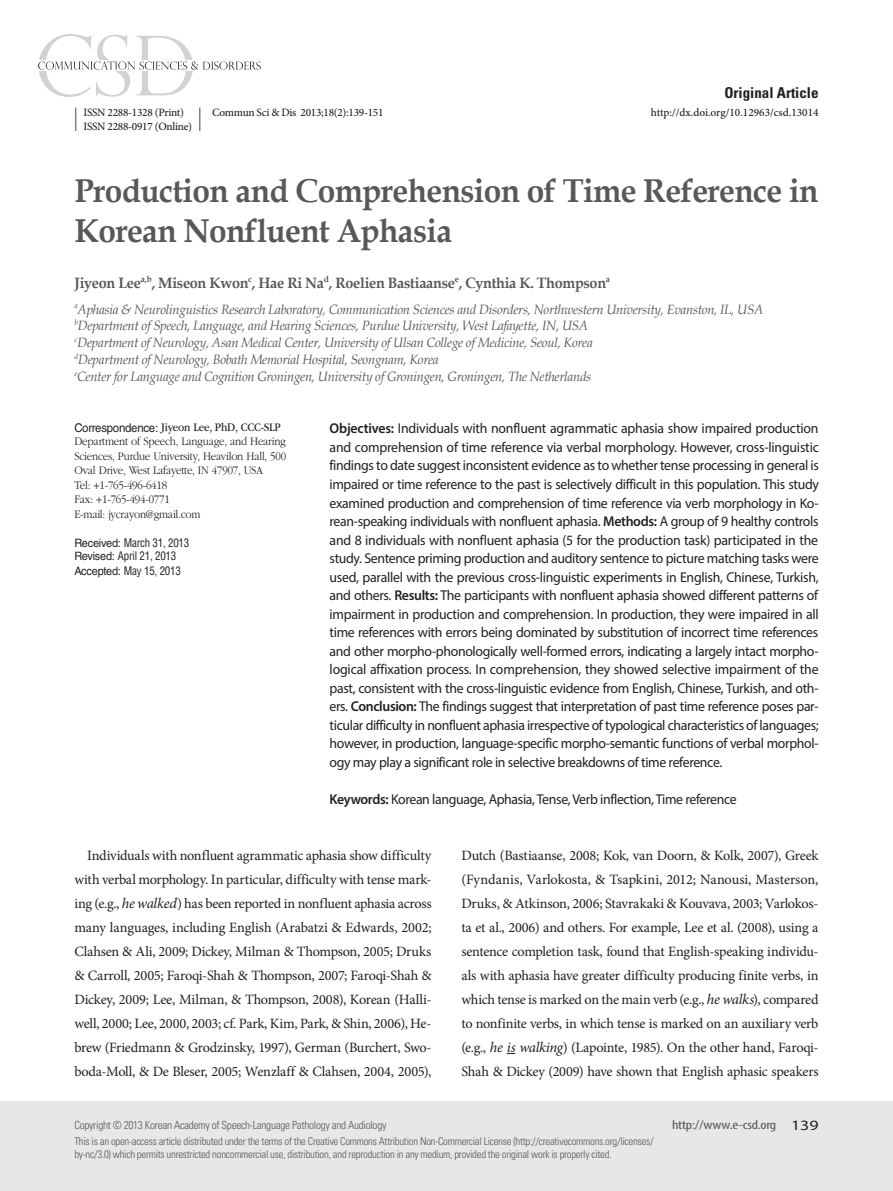
<style>
.page{position:relative;width:893px;height:1191px;background:#fff}
.page>*{position:absolute;margin:0;border:0;box-sizing:border-box;transform-origin:0 0}
.t1{font:700 33px/39.6px "Book Antiqua";letter-spacing:-.02em;color:#57585a;scale:.96 1}
.t2{font:700 15px "Book Antiqua";letter-spacing:-.02em;color:#57585a;scale:.96 1}
.t3{font:700 condensed 15px "Univers LT Std";color:#231f20}
.t4{font:14.25px/18.6px "Myriad Pro";letter-spacing:-.025em;color:#231f20;text-align:justify}
.t5{font:14.25px/24px "Minion Pro";letter-spacing:-.02em;color:#231f20;text-align:justify}
.t6{font:italic 13.5px/16.8px "Book Antiqua";letter-spacing:-.02em;color:#57585a;scale:.96 1}
.t7{font:condensed 12.75px "Myriad Pro";letter-spacing:-.015em;color:#57585a;scale:1.25 1}
.t8{font:300 12px/14.4px "ITC Garamond Std";letter-spacing:-.02em;color:#231f20;scale:.91 1}
.t9{font:condensed 11.55px/14px "Helvetica LT Std";letter-spacing:-.02em;color:#231f20;scale:.95 1}
.t10{font:500 11.25px "Minion Pro";letter-spacing:-.025em;color:#231f20}
.t11{font:300 condensed 11.25px "Univers LT Std";letter-spacing:-.025em;color:#57585a}
.t12{font:500 11.25px "Minion Pro";color:#231f20}
.t13{font:300 condensed 10.8px/12.9px "Univers LT Std";letter-spacing:-.025em;color:#57585a}
.s1{font-family:"Helvetica LT Std";font-weight:400}
.s2{font-weight:400}
.s3{font-stretch:normal}
.s4{font-weight:600}
.s5{font-style:italic;font-size:14.7px}
.s6{font-stretch:normal;font-size:14.25px;color:#231f20}
</style>
<div class="page">
<div style="left:0;top:1101px;width:892px;height:90px;background:#e6e7e9"></div>
<svg style="left:75px;top:108px;width:1px;height:23px"></svg>
<svg style="left:199px;top:108px;width:1px;height:23px"></svg>
<svg style="left:38px;top:34px;width:223px;height:63px"></svg>
<p class="t10" style="left:84px;top:104px;width:102px">ISSN 2288-1328 (Print)</p>
<p class="t10" style="left:212px;top:105px;width:173px">Commun Sci &amp; Dis 2013;18(2):139-151</p>
<p class="t10" style="left:84px;top:119px;width:110px">ISSN 2288-0917 (Online)</p>
<p class="t3" style="left:724px;top:83px;width:96px">Original Article</p>
<p class="t12" style="left:651px;top:105px;width:169px">http://dx.doi.org/10.12963/csd.13014</p>
<h1 class="t1" style="left:74px;top:172px;width:776px">Production and Comprehension of Time Reference in<br>Korean Nonfluent Aphasia</h1>
<p class="t2" style="left:74px;top:274px;width:559px">Jiyeon Lee<sup>a,b</sup>, Miseon Kwon<sup>c</sup>, Hae Ri Na<sup>d</sup>, Roelien Bastiaanse<sup>e</sup>, Cynthia K. Thompson<sup>a</sup></p>
<p class="t6" style="left:74px;top:301px;width:719px"><sup>a</sup>Aphasia &amp; Neurolinguistics Research Laboratory, Communication Sciences and Disorders, Northwestern University, Evanston, IL, USA <sup>b</sup>Department of Speech, Language, and Hearing Sciences, Purdue University, West Lafayette, IN, USA<br><sup>c</sup>Department of Neurology, Asan Medical Center, University of Ulsan College of Medicine, Seoul, Korea<br><sup>d</sup>Department of Neurology, Bobath Memorial Hospital, Seongnam, Korea<br><sup>e</sup>Center for Language and Cognition Groningen, University of Groningen, Groningen, The Netherlands</p>
<p class="t8" style="left:74px;top:420px;width:234px"><span class="s1">Correspondence:</span> <span class="s2">Jiyeon Lee, PhD, CCC-SLP </span>Department of Speech, Language, and Hearing Sciences, Purdue University, Heavilon Hall, 500<br>Oval Drive, West Lafayette, IN 47907, USA<br>Tel: +1-765-496-6418<br>Fax: +1-765-494-0771<br>E-mail: jycrayon@gmail.com</p>
<p class="t9" style="left:74px;top:535px;width:123px"><span class="s3">Received:</span> March 31, 2013<br><span class="s3">Revised:</span> April 21, 2013<br><span class="s3">Accepted:</span> May 15, 2013</p>
<p class="t4" style="left:330px;top:419px;width:491px"><span class="s4">Objectives:</span> Individuals with nonfluent agrammatic aphasia show impaired production and comprehension of time reference via verbal morphology. However, cross-linguistic findings to date suggest inconsistent evidence as to whether tense processing in general is impaired or time reference to the past is selectively difficult in this population. This study examined production and comprehension of time reference via verb morphology in Ko&shy;rean-speaking individuals with nonfluent aphasia. <span class="s4">Methods:</span> A group of 9 healthy controls and 8 individuals with nonfluent aphasia (5 for the production task) participated in the study. Sentence priming production and auditory sentence to picture matching tasks were used, parallel with the previous cross-linguistic experiments in English, Chinese, Turkish, and others. <span class="s4">Results:</span> The participants with nonfluent aphasia showed different patterns of impairment in production and comprehension. In production, they were impaired in all time references with errors being dominated by substitution of incorrect time references and other morpho-phonologically well-formed errors, indicating a largely intact morpho&shy;logical affixation process. In comprehension, they showed selective impairment of the past, consistent with the cross-linguistic evidence from English, Chinese, Turkish, and oth&shy;ers. <span class="s4">Conclusion:</span> The findings suggest that interpretation of past time reference poses par&shy;ticular difficulty in nonfluent aphasia irrespective of typological characteristics of languages; however, in production, language-specific morpho-semantic functions of verbal morphol&shy;ogy may play a significant role in selective breakdowns of time reference.</p>
<p class="t4" style="left:330px;top:789px;width:409px"><span class="s4">Keywords:</span> Korean language, Aphasia, Tense, Verb inflection, Time reference</p>
<p class="t5" style="left:74px;top:843px;width:359px;text-indent:13px">Individuals with nonfluent agrammatic aphasia show difficulty with verbal morphology. In particular, difficulty with tense mark&shy;ing (e.g., <span class="s5">he walked</span>) has been reported in nonfluent aphasia across many languages, including English (Arabatzi &amp; Edwards, 2002; Clahsen &amp; Ali, 2009; Dickey, Milman &amp; Thompson, 2005; Druks &amp; Carroll, 2005; Faroqi-Shah &amp; Thompson, 2007; Faroqi-Shah &amp; Dickey, 2009; Lee, Milman, &amp; Thompson, 2008), Korean (Halli&shy;well, 2000; Lee, 2000, 2003; cf. Park, Kim, Park, &amp; Shin, 2006), He&shy;brew (Friedmann &amp; Grodzinsky, 1997), German (Burchert, Swo&shy;boda-Moll, &amp; De Bleser, 2005; Wenzlaff &amp; Clahsen, 2004, 2005),</p>
<p class="t5" style="left:461px;top:843px;width:359px">Dutch (Bastiaanse, 2008; Kok, van Doorn, &amp; Kolk, 2007), Greek (Fyndanis, Varlokosta, &amp; Tsapkini, 2012; Nanousi, Masterson, Druks, &amp; Atkinson, 2006; Stavrakaki &amp; Kouvava, 2003; Varlokos&shy;ta et al., 2006) and others. For example, Lee et al. (2008), using a sentence completion task, found that English-speaking individu&shy;als with aphasia have greater difficulty producing finite verbs, in which tense is marked on the main verb (e.g., <span class="s5">he walks</span>), compared to nonfinite verbs, in which tense is marked on an auxiliary verb (e.g., <span class="s5">he is walking</span>) (Lapointe, 1985). On the other hand, Faroqi-Shah &amp; Dickey (2009) have shown that English aphasic speakers</p>
<p class="t11" style="left:74px;top:1118px;width:314px">Copyright © 2013 Korean Academy of Speech-Language Pathology and Audiology</p>
<p class="t13" style="left:74px;top:1134px;width:581px">This is an open-access article distributed under the terms of the Creative Commons Attribution Non-Commercial License (http://creativecommons.org/licenses/ by-nc/3.0) which permits unrestricted noncommercial use, distribution, and reproduction in any medium, provided the original work is properly cited.</p>
<p class="t7" style="left:672px;top:1117px;width:119px">http://www.e-csd.org <span class="s6">139</span></p>
</div>
